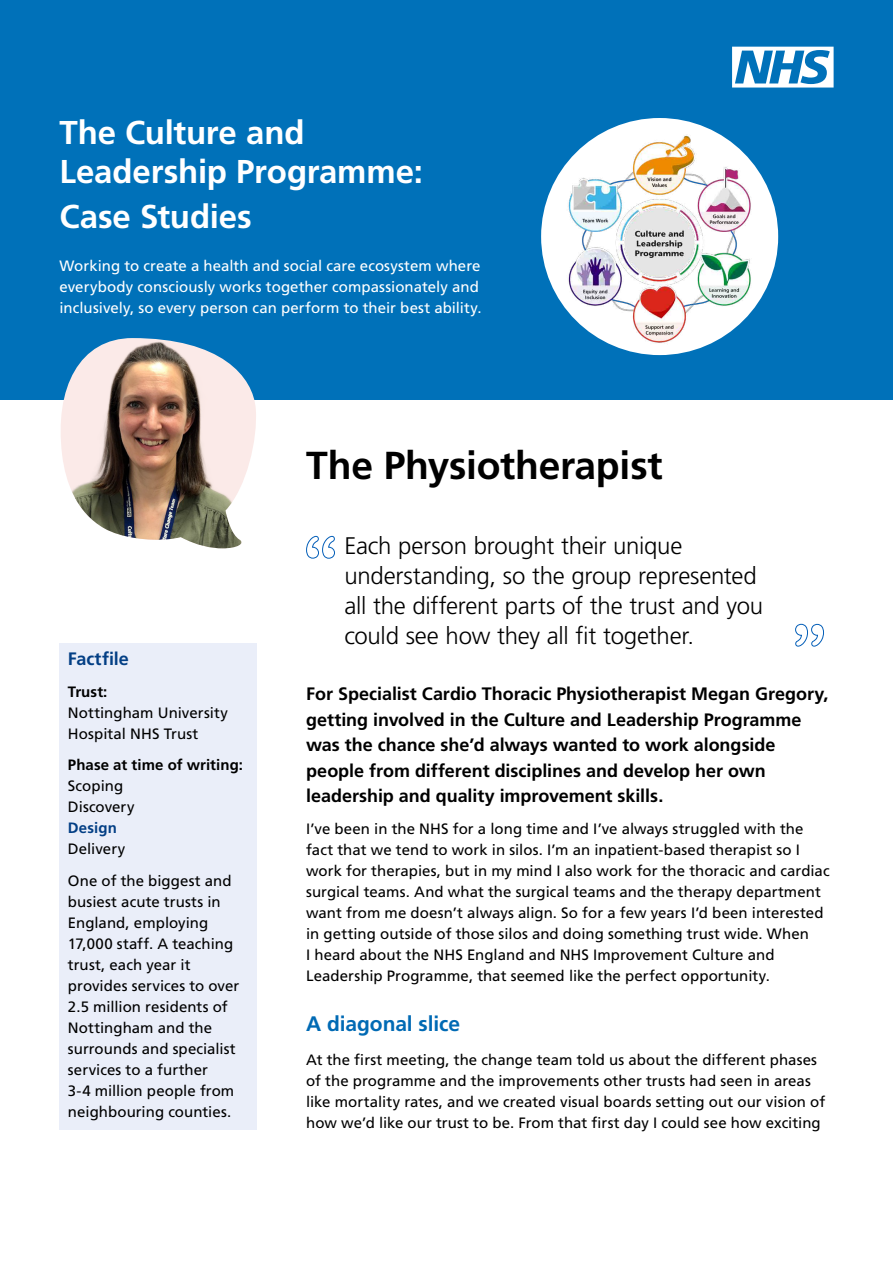
<style>
.page{position:relative;width:893px;height:1263px;background:#fff}
.page>*{position:absolute;margin:0;border:0;box-sizing:border-box;transform-origin:0 0}
.t1{font:700 39px "Frutiger LT Std";letter-spacing:-.005em;color:#000}
.t2{font:700 33px/39px "Frutiger LT Std";letter-spacing:-.005em;color:#fff}
.t3{font:300 24px/30px "Frutiger LT Std";letter-spacing:-.01em;color:#000}
.t4{font:700 21px "Frutiger LT Std";letter-spacing:-.005em;color:#006ab4}
.t5{font:700 18px/25.5px "Frutiger LT Std";letter-spacing:-.005em;color:#000}
.t6{font:700 18px "Frutiger LT Std";color:#033f85}
.t7{font:15px/21px "Frutiger LT Std";letter-spacing:.005em;color:#000}
.t8{font:15px/21px "Frutiger LT Std";letter-spacing:.005em;color:#fff}
.t9{font:700 15px "Frutiger LT Std";letter-spacing:.005em;color:#000}
.t10{font:700 15px "Frutiger LT Std";letter-spacing:.005em;color:#033f85}
</style>
<div class="page">
<div style="left:0;top:0;width:893px;height:400px;background:#0071b9"></div>
<svg style="left:732px;top:47px;width:102px;height:41px"></svg>
<svg style="left:306px;top:535px;width:29px;height:24px"></svg>
<svg style="left:795px;top:623px;width:29px;height:24px"></svg>
<div style="left:59px;top:643px;width:198px;height:486px;background:#eaeef9"></div>
<img style="left:61px;top:338px;width:195px;height:210px">
<div style="left:541px;top:118px;width:237px;height:237px;background:#fff;border-radius:50%"></div>
<img style="left:550px;top:131px;width:219px;height:221px">
<h2 class="t2" style="left:59px;top:113px;width:365px">The Culture and<br>Leadership Programme:</h2>
<h2 class="t2" style="left:59px;top:197px;width:194px">Case Studies</h2>
<p class="t8" style="left:60px;top:256px;width:424px">Working to create a health and social care ecosystem where everybody consciously works together compassionately and inclusively, so every person can perform to their best ability.</p>
<p class="t6" style="left:68px;top:648px;width:63px">Factfile</p>
<p class="t9" style="left:68px;top:683px;width:41px">Trust:</p>
<p class="t7" style="left:68px;top:702px;width:161px">Nottingham University<br>Hospital NHS Trust</p>
<p class="t9" style="left:68px;top:756px;width:177px">Phase at time of writing:</p>
<p class="t7" style="left:68px;top:775px;width:68px">Scoping<br>Discovery</p>
<p class="t10" style="left:68px;top:819px;width:50px">Design</p>
<p class="t7" style="left:68px;top:833px;width:165px;line-height:31.5px">Delivery<br>One of the biggest and</p>
<p class="t7" style="left:68px;top:891px;width:173px">busiest acute trusts in<br>England, employing<br>17,000 staff. A teaching trust, each year it provides services to over<br>2.5 million residents of<br>Nottingham and the surrounds and specialist services to a further<br>3-4 million people from neighbouring counties.</p>
<h1 class="t1" style="left:306px;top:442px;width:358px">The Physiotherapist</h1>
<h3 class="t3" style="left:344px;top:531px;width:420px">Each person brought their unique understanding, so the group represented all the different parts of the trust and you could see how they all fit together.</h3>
<p class="t5" style="left:306px;top:681px;width:524px">For Specialist Cardio Thoracic Physiotherapist Megan Gregory, getting involved in the Culture and Leadership Programme was the chance she’d always wanted to work alongside people from different disciplines and develop her own leadership and quality improvement skills.</p>
<p class="t7" style="left:306px;top:818px;width:525px">I’ve been in the NHS for a long time and I’ve always struggled with the fact that we tend to work in silos. I’m an inpatient-based therapist so I work for therapies, but in my mind I also work for the thoracic and cardiac surgical teams. And what the surgical teams and the therapy department want from me doesn’t always align. So for a few years I’d been interested in getting outside of those silos and doing something trust wide. When<br>I heard about the NHS England and NHS Improvement Culture and Leadership Programme, that seemed like the perfect opportunity.</p>
<h3 class="t4" style="left:306px;top:1011px;width:156px">A diagonal slice</h3>
<p class="t7" style="left:306px;top:1049px;width:521px">At the first meeting, the change team told us about the different phases of the programme and the improvements other trusts had seen in areas like mortality rates, and we created visual boards setting out our vision of how we’d like our trust to be. From that first day I could see how exciting</p>
</div>
